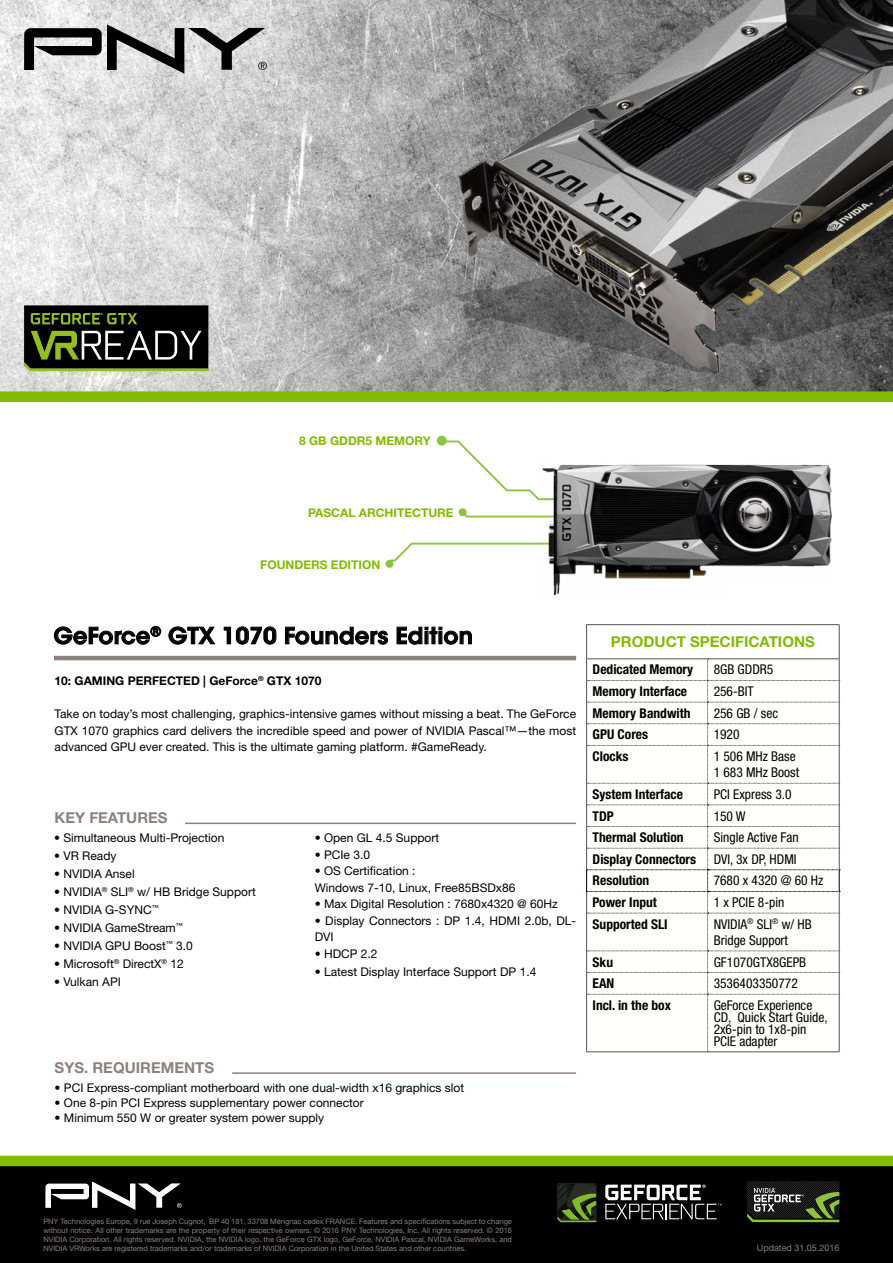
<style>
.page{position:relative;width:893px;height:1263px;background:#fff}
.page>*{position:absolute;margin:0;border:0;box-sizing:border-box;transform-origin:0 0}
.t1{font:600 22.5px "ITC Avant Garde Std";letter-spacing:.01em;color:#000}
.t2{font:700 15px "Helvetica Neue LT Std";color:#8c827e}
.t3{font:700 15px "Helvetica Neue LT Std";color:#82bc00}
.t4{font:condensed 13.5px/12px "Helvetica Neue LT Std";color:#000}
.t5{font:700 condensed 13.5px "Helvetica Neue LT Std";color:#000}
.t6{font:12px/16.5px "Helvetica Neue LT Std";color:#000}
.t7{font:700 12px "Helvetica Neue LT Std";color:#82bc00}
.t8{font:700 12px "Helvetica Neue LT Std";color:#000}
.t9{font:9px "Helvetica Neue LT Std";color:#8c827e}
.t10{font:7.5px/9px "Helvetica Neue LT Std";color:#8c827e;text-align:justify}
</style>
<div class="page">
<svg style="left:437px;top:436px;width:96px;height:59px"></svg>
<svg style="left:459px;top:508px;width:74px;height:9px"></svg>
<svg style="left:386px;top:543px;width:147px;height:25px"></svg>
<div style="left:0;top:1161px;width:893px;height:102px;background:#000"></div>
<img style="left:0;top:0;width:345px;height:391px">
<hr style="left:54px;top:656px;width:522px;height:4px;background:#8c827e">
<svg style="left:54px;top:626px;width:108px;height:19px"></svg>
<svg style="left:168px;top:626px;width:47px;height:19px"></svg>
<svg style="left:223px;top:626px;width:54px;height:19px"></svg>
<svg style="left:285px;top:626px;width:103px;height:19px"></svg>
<svg style="left:396px;top:626px;width:76px;height:19px"></svg>
<hr style="left:586px;top:624px;width:122px;height:1px;background:#5d514d">
<hr style="left:586px;top:625px;width:1px;height:34px;background:#5d514d">
<hr style="left:708px;top:624px;width:131px;height:1px;background:#5d514d">
<hr style="left:839px;top:625px;width:1px;height:34px;background:#5d514d">
<hr style="left:586px;top:658px;width:122px;height:1px;background:#5d514d">
<hr style="left:708px;top:658px;width:131px;height:1px;background:#5d514d">
<svg style="left:586px;top:659px;width:254px;height:393px"></svg>
<hr style="left:839px;top:994px;width:1px;height:58px;background:#5d514d">
<div style="left:0;top:391px;width:893px;height:11px;background:#82bc00"></div>
<svg style="left:45px;top:1181px;width:137px;height:29px"></svg>
<hr style="left:185px;top:822px;width:391px;height:2px;background:#8c827e">
<hr style="left:232px;top:1072px;width:344px;height:2px;background:#8c827e">
<div style="left:0;top:1156px;width:893px;height:10px;background:#82bc00"></div>
<img style="left:533px;top:464px;width:299px;height:132px">
<svg style="left:24px;top:24px;width:243px;height:50px;background:#959595"></svg>
<svg style="left:747px;top:1181px;width:93px;height:41px"></svg>
<svg style="left:605px;top:1184px;width:117px;height:35px"></svg>
<svg style="left:557px;top:1183px;width:40px;height:39px;background:#394a20"></svg>
<svg style="left:24px;top:305px;width:184px;height:66px;background:#2a3019"></svg>
<img style="left:345px;top:0;width:548px;height:402px">
<p class="t7" style="left:299px;top:434px;width:133px">8 GB GDDR5 MEMORY</p>
<p class="t7" style="left:308px;top:505px;width:147px">PASCAL ARCHITECTURE</p>
<p class="t7" style="left:260px;top:557px;width:121px">FOUNDERS EDITION</p>
<h1 class="t1" style="left:54px;top:621px;width:421px">GeForce<sup>®</sup> GTX 1070 Founders Edition</h1>
<p class="t8" style="left:55px;top:673px;width:268px">10: GAMING PERFECTED | GeForce<sup>®</sup> GTX 1070</p>
<p class="t6" style="left:55px;top:705px;width:523px;text-align:justify">Take on today’s most challenging, graphics-intensive games without missing a beat. The GeForce GTX 1070 graphics card delivers the incredible speed and power of NVIDIA Pascal™—the most advanced GPU ever created. This is the ultimate gaming platform. #GameReady.</p>
<p class="t2" style="left:55px;top:809px;width:115px">KEY FEATURES</p>
<p class="t6" style="left:54px;top:829px;width:172px">• Simultaneous Multi-Projection</p>
<p class="t6" style="left:54px;top:847px;width:64px">• VR Ready</p>
<p class="t6" style="left:54px;top:865px;width:82px">• NVIDIA Ansel</p>
<p class="t6" style="left:54px;top:883px;width:203px">• NVIDIA<sup>®</sup> SLI<sup>®</sup> w/ HB Bridge Support</p>
<p class="t6" style="left:54px;top:901px;width:106px">• NVIDIA G-SYNC<sup>™</sup></p>
<p class="t6" style="left:54px;top:919px;width:130px">• NVIDIA GameStream<sup>™</sup></p>
<p class="t6" style="left:54px;top:937px;width:140px">• NVIDIA GPU Boost<sup>™</sup> 3.0</p>
<p class="t6" style="left:54px;top:955px;width:131px">• Microsoft<sup>®</sup> DirectX<sup>®</sup> 12</p>
<p class="t6" style="left:54px;top:973px;width:68px">• Vulkan API</p>
<p class="t2" style="left:55px;top:1058px;width:161px">SYS. REQUIREMENTS</p>
<p class="t6" style="left:315px;top:829px;width:126px">• Open GL 4.5 Support</p>
<p class="t6" style="left:315px;top:846px;width:57px">• PCIe 3.0</p>
<p class="t6" style="left:315px;top:862px;width:202px">• OS Certification :<br>Windows 7-10, Linux, Free85BSDx86</p>
<p class="t6" style="left:315px;top:895px;width:245px">• Max Digital Resolution : 7680x4320 @ 60Hz</p>
<p class="t6" style="left:315px;top:912px;width:263px">• Display Connectors : DP 1.4, HDMI 2.0b, DL-<br>DVI</p>
<p class="t6" style="left:315px;top:945px;width:64px">• HDCP 2.2</p>
<p class="t6" style="left:315px;top:963px;width:223px">• Latest Display Interface Support DP 1.4</p>
<p class="t6" style="left:55px;top:1079px;width:411px">• PCI Express-compliant motherboard with one dual-width x16 graphics slot</p>
<p class="t6" style="left:55px;top:1094px;width:311px">• One 8-pin PCI Express supplementary power connector</p>
<p class="t6" style="left:55px;top:1109px;width:271px">• Minimum 550 W or greater system power supply</p>
<p class="t3" style="left:611px;top:632px;width:205px">PRODUCT SPECIFICATIONS</p>
<p class="t5" style="left:593px;top:661px;width:102px">Dedicated Memory</p>
<p class="t4" style="left:714px;top:664px;width:61px">8GB GDDR5</p>
<p class="t5" style="left:593px;top:683px;width:96px">Memory Interface</p>
<p class="t4" style="left:714px;top:685px;width:42px">256-BIT</p>
<p class="t5" style="left:593px;top:705px;width:99px">Memory Bandwith</p>
<p class="t4" style="left:714px;top:707px;width:66px">256 GB / sec</p>
<p class="t5" style="left:593px;top:726px;width:57px">GPU Cores</p>
<p class="t4" style="left:714px;top:728px;width:27px">1920</p>
<p class="t5" style="left:593px;top:748px;width:37px">Clocks</p>
<p class="t4" style="left:714px;top:748px;width:87px;line-height:16.2px">1 506 MHz Base<br>1 683 MHz Boost</p>
<p class="t5" style="left:593px;top:786px;width:92px">System Interface</p>
<p class="t4" style="left:714px;top:788px;width:79px">PCI Express 3.0</p>
<p class="t5" style="left:593px;top:807px;width:23px">TDP</p>
<p class="t4" style="left:714px;top:810px;width:33px">150 W</p>
<p class="t5" style="left:593px;top:829px;width:93px">Thermal Solution</p>
<p class="t4" style="left:714px;top:831px;width:86px">Single Active Fan</p>
<p class="t5" style="left:593px;top:851px;width:105px">Display Connectors</p>
<p class="t4" style="left:714px;top:853px;width:84px">DVI, 3x DP, HDMI</p>
<p class="t5" style="left:593px;top:872px;width:58px">Resolution</p>
<p class="t4" style="left:714px;top:874px;width:111px">7680 x 4320 @ 60 Hz</p>
<p class="t5" style="left:593px;top:894px;width:66px">Power Input</p>
<p class="t4" style="left:714px;top:896px;width:72px">1 x PCIE 8-pin</p>
<p class="t5" style="left:593px;top:916px;width:77px">Supported SLI</p>
<p class="t4" style="left:714px;top:916px;width:100px;line-height:16.2px">NVIDIA<sup>®</sup> SLI<sup>®</sup> w/ HB<br>Bridge Support</p>
<p class="t5" style="left:593px;top:953px;width:22px">Sku</p>
<p class="t4" style="left:714px;top:956px;width:94px">GF1070GTX8GEPB</p>
<p class="t5" style="left:593px;top:975px;width:23px">EAN</p>
<p class="t4" style="left:714px;top:977px;width:86px">3536403350772</p>
<p class="t5" style="left:593px;top:997px;width:80px">Incl. in the box</p>
<p class="t4" style="left:714px;top:999px;width:115px">GeForce Experience<br>CD, Quick Start Guide,<br>2x6-pin to 1x8-pin<br>PCIE adapter</p>
<p class="t10" style="left:43px;top:1217px;width:470px">PNY Technologies Europe, 9 rue Joseph Cugnot, BP 40 181, 33708 Mérignac cedex FRANCE. Features and specifications subject to change without notice. All other trademarks are the property of their respective owners. © 2016 PNY Technologies, Inc. All rights reserved. © 2016<br>NVIDIA Corporation. All rights reserved. NVIDIA, the NVIDIA logo, the GeForce GTX logo, GeForce, NVIDIA Pascal, NVIDIA GameWorks, and NVIDIA VRWorks are registered trademarks and/or trademarks of NVIDIA Corporation in the United States and other countries.</p>
<p class="t9" style="left:757px;top:1243px;width:84px">Updated 31.05.2016</p>
</div>
